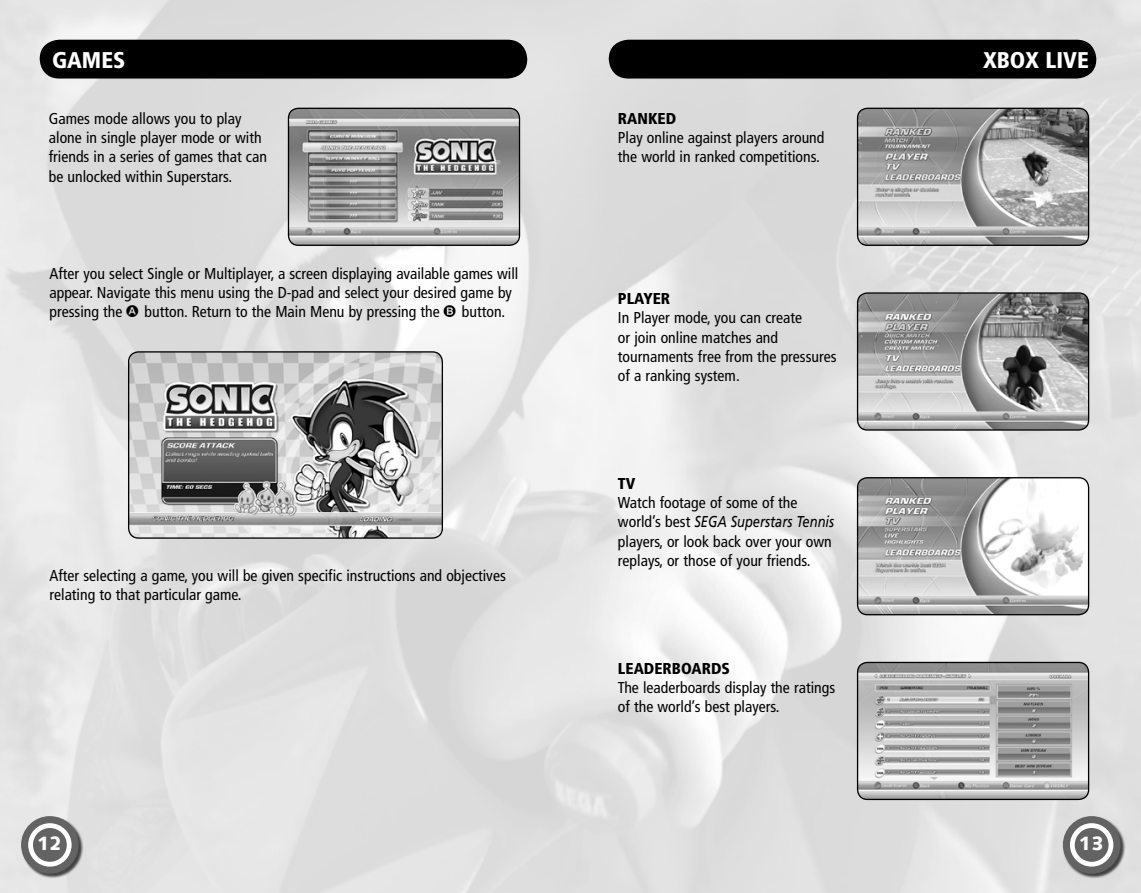
<style>
.page{position:relative;width:1141px;height:893px;background:#fff}
.page>*{position:absolute;margin:0;border:0;box-sizing:border-box;transform-origin:0 0}
.t1{font:900 condensed 22.75px "Frutiger LT Std";color:#fff}
.t2{font:900 19.25px "Syntax LT Std";color:#fff}
.t3{font:condensed 15.75px/19.2px "Frutiger LT Std";color:#000}
.t4{font:900 condensed 15.75px "Frutiger LT Std";color:#000}
.s1{font-style:italic;font-stretch:normal}
</style>
<div class="page">
<img style="left:0;top:0;width:1141px;height:893px">
<div style="left:21px;top:816px;width:70px;height:69px;background:#000;opacity:.7"></div>
<div style="left:21px;top:816px;width:58px;height:58px;background:#636363;border-radius:50%"></div>
<svg style="left:28px;top:823px;width:44px;height:44px"></svg>
<div style="left:1063px;top:816px;width:69px;height:69px;background:#000;opacity:.7"></div>
<div style="left:1063px;top:816px;width:57px;height:58px;background:#636363;border-radius:50%"></div>
<svg style="left:1070px;top:823px;width:43px;height:44px"></svg>
<img style="left:288px;top:108px;width:231px;height:137px">
<div style="left:288px;top:108px;width:232px;height:138px;border:1px solid #000;border-radius:10px"></div>
<img style="left:129px;top:352px;width:313px;height:186px">
<div style="left:128px;top:351px;width:315px;height:188px;border:1px solid #000;border-radius:10px"></div>
<div style="left:40px;top:40px;width:487px;height:39px;background:#000;border-radius:20px"></div>
<img style="left:858px;top:108px;width:231px;height:137px">
<div style="left:857px;top:108px;width:232px;height:138px;border:1px solid #000;border-radius:10px"></div>
<div style="left:609px;top:40px;width:487px;height:39px;background:#000;border-radius:20px"></div>
<img style="left:858px;top:293px;width:231px;height:137px">
<div style="left:857px;top:292px;width:232px;height:139px;border:1px solid #000;border-radius:10px"></div>
<img style="left:858px;top:478px;width:231px;height:137px">
<div style="left:857px;top:477px;width:232px;height:138px;border:1px solid #000;border-radius:10px"></div>
<img style="left:858px;top:662px;width:231px;height:137px">
<div style="left:857px;top:662px;width:232px;height:138px;border:1px solid #000;border-radius:10px"></div>
<svg style="left:127px;top:305px;width:11px;height:12px"></svg>
<svg style="left:444px;top:305px;width:12px;height:12px"></svg>
<h1 class="t1" style="left:52px;top:46px;width:75px">GAMES</h1>
<p class="t3" style="left:49px;top:109px;width:220px">Games mode allows you to play alone in single player mode or with friends in a series of games that can be unlocked within Superstars.</p>
<p class="t3" style="left:50px;top:264px;width:470px">After you select Single or Multiplayer, a screen displaying available games will appear. Navigate this menu using the D-pad and select your desired game by pressing the</p>
<p class="t3" style="left:145px;top:302px;width:297px">button. Return to the Main Menu by pressing the</p>
<p class="t3" style="left:462px;top:302px;width:45px">button.</p>
<p class="t3" style="left:50px;top:566px;width:458px">After selecting a game, you will be given specific instructions and objectives relating to that particular game.</p>
<p class="t4" style="left:618px;top:109px;width:60px">RANKED</p>
<p class="t3" style="left:618px;top:128px;width:208px">Play online against players around the world in ranked competitions.</p>
<p class="t4" style="left:618px;top:289px;width:54px">PLAYER</p>
<p class="t3" style="left:618px;top:308px;width:220px">In Player mode, you can create<br>or join online matches and tournaments free from the pressures of a ranking system.</p>
<p class="t4" style="left:618px;top:474px;width:19px">TV</p>
<p class="t3" style="left:618px;top:493px;width:218px">Watch footage of some of the world’s best <span class="s1">SEGA Superstars Tennis </span>players, or look back over your own replays, or those of your friends.</p>
<p class="t4" style="left:618px;top:659px;width:114px">LEADERBOARDS</p>
<p class="t3" style="left:618px;top:678px;width:219px">The leaderboards display the ratings of the world’s best players.</p>
<h1 class="t1" style="left:983px;top:46px;width:107px">XBOX LIVE</h1>
<p class="t2" style="left:37px;top:832px;width:26px">12</p>
<p class="t2" style="left:1079px;top:832px;width:26px">13</p>
</div>
